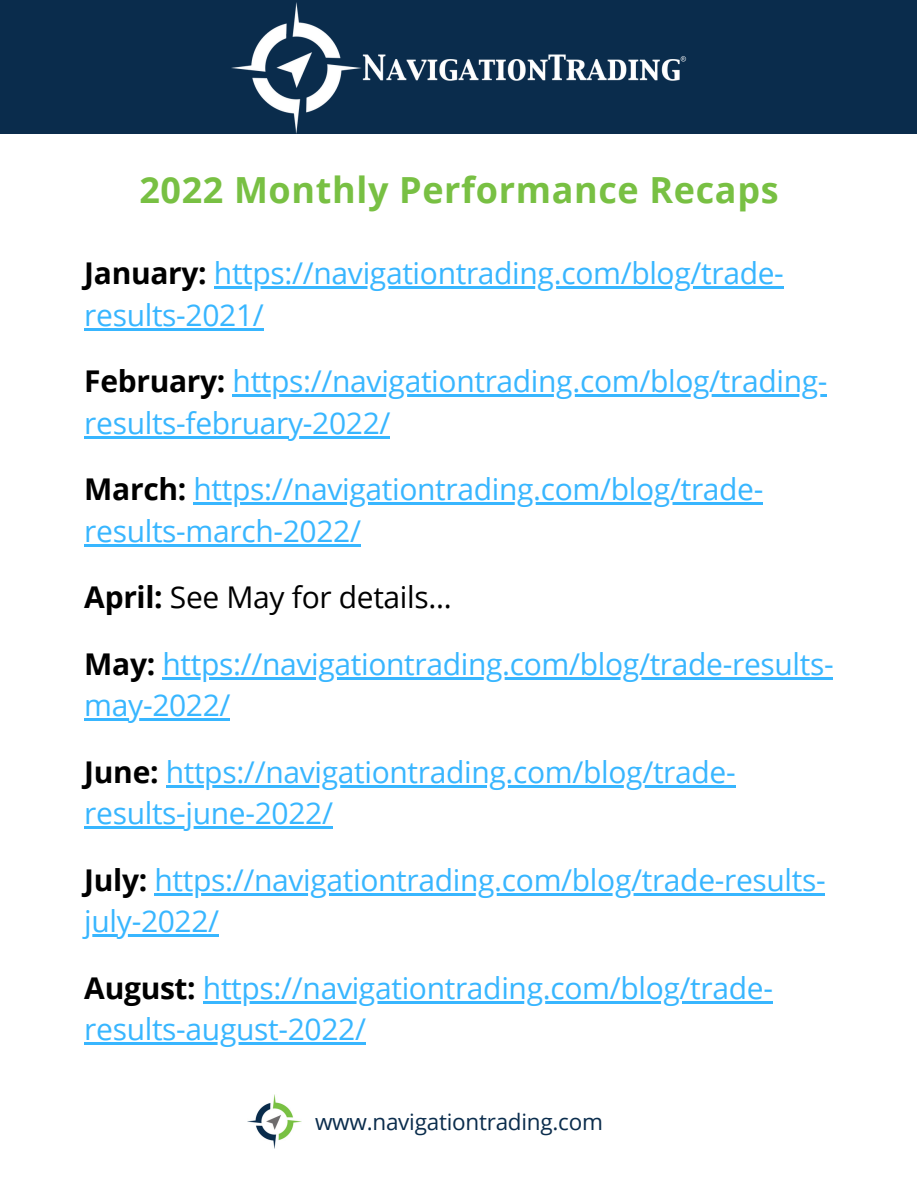
<style>
.page{position:relative;width:918px;height:1188px;background:#fff}
.page>*{position:absolute;margin:0;border:0;box-sizing:border-box;transform-origin:0 0}
.t1{font:700 36px "Open Sans";letter-spacing:.02em;color:#78c043}
.t2{font:30px/41.7px "Open Sans";letter-spacing:-.01em;color:#38b6ff}
.t3{font:30px "Open Sans";letter-spacing:-.01em;color:#000}
.t4{font:22.5px "Open Sans";letter-spacing:-.01em;color:#0a2c4c}
.s1{font-weight:700;color:#000}
.s2{font-weight:700}
</style>
<div class="page">
<div style="left:0;top:0;width:917px;height:133px;background:#0a2c4c"></div>
<img style="left:232px;top:3px;width:454px;height:130px">
<hr style="left:214px;top:287px;width:570px;height:2px;background:#38b6ff">
<hr style="left:84px;top:328px;width:180px;height:2px;background:#38b6ff">
<hr style="left:233px;top:395px;width:594px;height:2px;background:#38b6ff">
<hr style="left:84px;top:436px;width:306px;height:2px;background:#38b6ff">
<hr style="left:193px;top:503px;width:570px;height:2px;background:#38b6ff">
<hr style="left:84px;top:544px;width:277px;height:2px;background:#38b6ff">
<hr style="left:162px;top:677px;width:671px;height:2px;background:#38b6ff">
<hr style="left:84px;top:719px;width:146px;height:2px;background:#38b6ff">
<hr style="left:166px;top:785px;width:569px;height:2px;background:#38b6ff">
<hr style="left:84px;top:827px;width:249px;height:2px;background:#38b6ff">
<hr style="left:154px;top:893px;width:671px;height:2px;background:#38b6ff">
<hr style="left:84px;top:935px;width:135px;height:2px;background:#38b6ff">
<hr style="left:203px;top:1001px;width:570px;height:2px;background:#38b6ff">
<hr style="left:84px;top:1043px;width:282px;height:2px;background:#38b6ff">
<img style="left:248px;top:1095px;width:54px;height:54px">
<p class="t1" style="left:139px;top:165px;width:641px">2022 Monthly Performance Recaps</p>
<p class="t2" style="left:84px;top:252px;width:701px"><span class="s1">January:</span> https://navigationtrading.com/blog/trade&shy;results-2021/</p>
<p class="t2" style="left:84px;top:360px;width:745px"><span class="s1">February:</span> https://navigationtrading.com/blog/trading&shy;results-february-2022/</p>
<p class="t2" style="left:84px;top:468px;width:681px"><span class="s1">March:</span> https://navigationtrading.com/blog/trade&shy;results-march-2022/</p>
<p class="t3" style="left:84px;top:576px;width:369px"><span class="s2">April:</span> See May for details...</p>
<p class="t2" style="left:84px;top:642px;width:751px"><span class="s1">May:</span> https://navigationtrading.com/blog/trade-results&shy;may-2022/</p>
<p class="t2" style="left:84px;top:750px;width:653px"><span class="s1">June:</span> https://navigationtrading.com/blog/trade&shy;results-june-2022/</p>
<p class="t2" style="left:84px;top:858px;width:743px"><span class="s1">July:</span> https://navigationtrading.com/blog/trade-results&shy;july-2022/</p>
<p class="t2" style="left:84px;top:966px;width:690px"><span class="s1">August:</span> https://navigationtrading.com/blog/trade&shy;results-august-2022/</p>
<p class="t4" style="left:315px;top:1106px;width:289px">www.navigationtrading.com</p>
</div>
